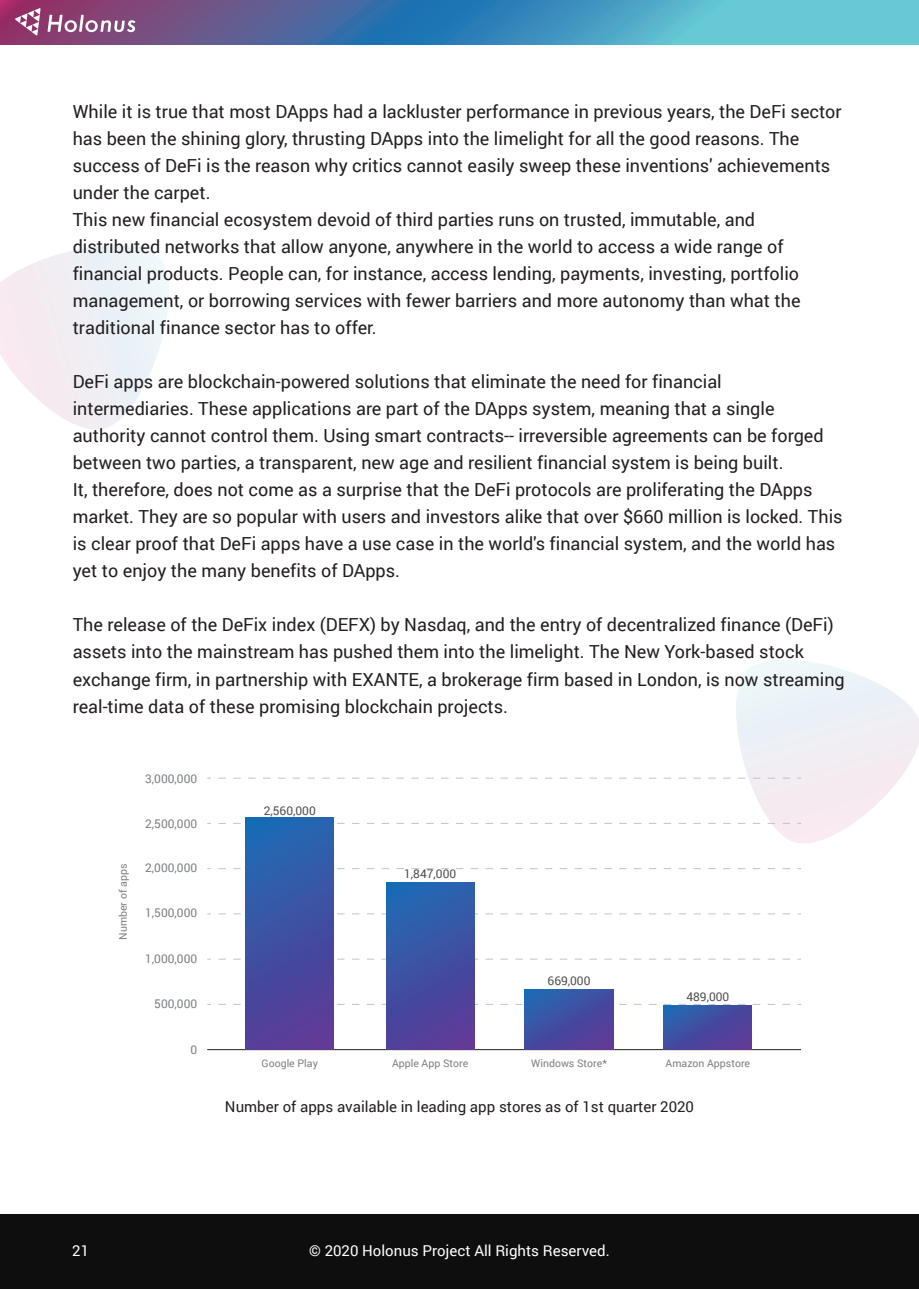
<style>
.page{position:relative;width:919px;height:1289px;background:#fff}
.page>*{position:absolute;margin:0;border:0;box-sizing:border-box;transform-origin:0 0}
.t1{font:18px/27px "Roboto";color:#231f20}
.t2{font:15px "Roboto";color:#231f20}
.t3{font:15px "Roboto";color:#fff}
.t4{font:12px "Roboto";color:#7e8083}
.t5{font:12px "Roboto";color:#4e4f51}
.t6{font:10.5px "Roboto";color:#7e8083}
</style>
<div class="page">
<svg style="left:0;top:0;width:918px;height:45px;background:#5688b0"></svg>
<div style="left:0;top:1214px;width:918px;height:74px;background:#0f0e0e"></div>
<svg style="left:15px;top:8px;width:26px;height:28px"></svg>
<svg style="left:48px;top:15px;width:87px;height:17px"></svg>
<svg style="left:0;top:245px;width:169px;height:184px"></svg>
<hr style="left:207px;top:1049px;width:594px;height:1px;background:#231f20">
<svg style="left:218px;top:1004px;width:583px;height:1px"></svg>
<svg style="left:218px;top:958px;width:583px;height:1px"></svg>
<svg style="left:218px;top:913px;width:583px;height:1px"></svg>
<svg style="left:218px;top:868px;width:583px;height:1px"></svg>
<svg style="left:218px;top:660px;width:700px;height:183px"></svg>
<svg style="left:663px;top:1005px;width:88px;height:44px;background:#434ca0"></svg>
<svg style="left:525px;top:989px;width:88px;height:60px;background:#414da1"></svg>
<div style="left:386px;top:882px;width:88px;height:167px;background:linear-gradient(to bottom,#2367b1,#5a3a96)"></div>
<div style="left:245px;top:818px;width:89px;height:231px;background:linear-gradient(to bottom,#2168b2,#5c3995)"></div>
<p class="t1" style="left:73px;top:98px;width:770px">While it is true that most DApps had a lackluster performance in previous years, the DeFi sector has been the shining glory, thrusting DApps into the limelight for all the good reasons. The success of DeFi is the reason why critics cannot easily sweep these inventions' achievements under the carpet.<br>This new financial ecosystem devoid of third parties runs on trusted, immutable, and distributed networks that allow anyone, anywhere in the world to access a wide range of financial products. People can, for instance, access lending, payments, investing, portfolio management, or borrowing services with fewer barriers and more autonomy than what the traditional finance sector has to offer.</p>
<p class="t1" style="left:73px;top:368px;width:771px">DeFi apps are blockchain-powered solutions that eliminate the need for financial intermediaries. These applications are part of the DApps system, meaning that a single authority cannot control them. Using smart contracts-- irreversible agreements can be forged between two parties, a transparent, new age and resilient financial system is being built.<br>It, therefore, does not come as a surprise that the DeFi protocols are proliferating the DApps market. They are so popular with users and investors alike that over $660 million is locked. This is clear proof that DeFi apps have a use case in the world's financial system, and the world has yet to enjoy the many benefits of DApps.</p>
<p class="t1" style="left:73px;top:611px;width:773px">The release of the DeFix index (DEFX) by Nasdaq, and the entry of decentralized finance (DeFi) assets into the mainstream has pushed them into the limelight. The New York-based stock exchange firm, in partnership with EXANTE, a brokerage firm based in London, is now streaming real-time data of these promising blockchain projects.</p>
<p class="t6" style="left:116px;top:939px;width:77px;rotate:-90deg">Number of apps</p>
<p class="t4" style="left:145px;top:770px;width:54px">3,000,000</p>
<p class="t4" style="left:145px;top:815px;width:54px">2,500,000</p>
<p class="t4" style="left:145px;top:859px;width:54px">2,000,000</p>
<p class="t4" style="left:145px;top:904px;width:54px">1,500,000</p>
<p class="t4" style="left:145px;top:950px;width:54px">1,000,000</p>
<p class="t4" style="left:154px;top:995px;width:44px">500,000</p>
<p class="t4" style="left:190px;top:1041px;width:8px">0</p>
<p class="t5" style="left:264px;top:801px;width:54px">2,560,000</p>
<p class="t5" style="left:404px;top:865px;width:54px">1,847,000</p>
<p class="t5" style="left:547px;top:971px;width:44px">669,000</p>
<p class="t5" style="left:686px;top:988px;width:44px">489,000</p>
<p class="t6" style="left:261px;top:1055px;width:58px">Google Play</p>
<p class="t6" style="left:392px;top:1056px;width:78px">Apple App Store</p>
<p class="t6" style="left:531px;top:1056px;width:77px">Windows Store*</p>
<p class="t6" style="left:665px;top:1056px;width:86px">Amazon Appstore</p>
<p class="t2" style="left:225px;top:1096px;width:470px">Number of apps available in leading app stores as of 1st quarter 2020</p>
<p class="t3" style="left:72px;top:1240px;width:18px">21</p>
<p class="t3" style="left:309px;top:1240px;width:302px">© 2020 Holonus Project All Rights Reserved.</p>
</div>
